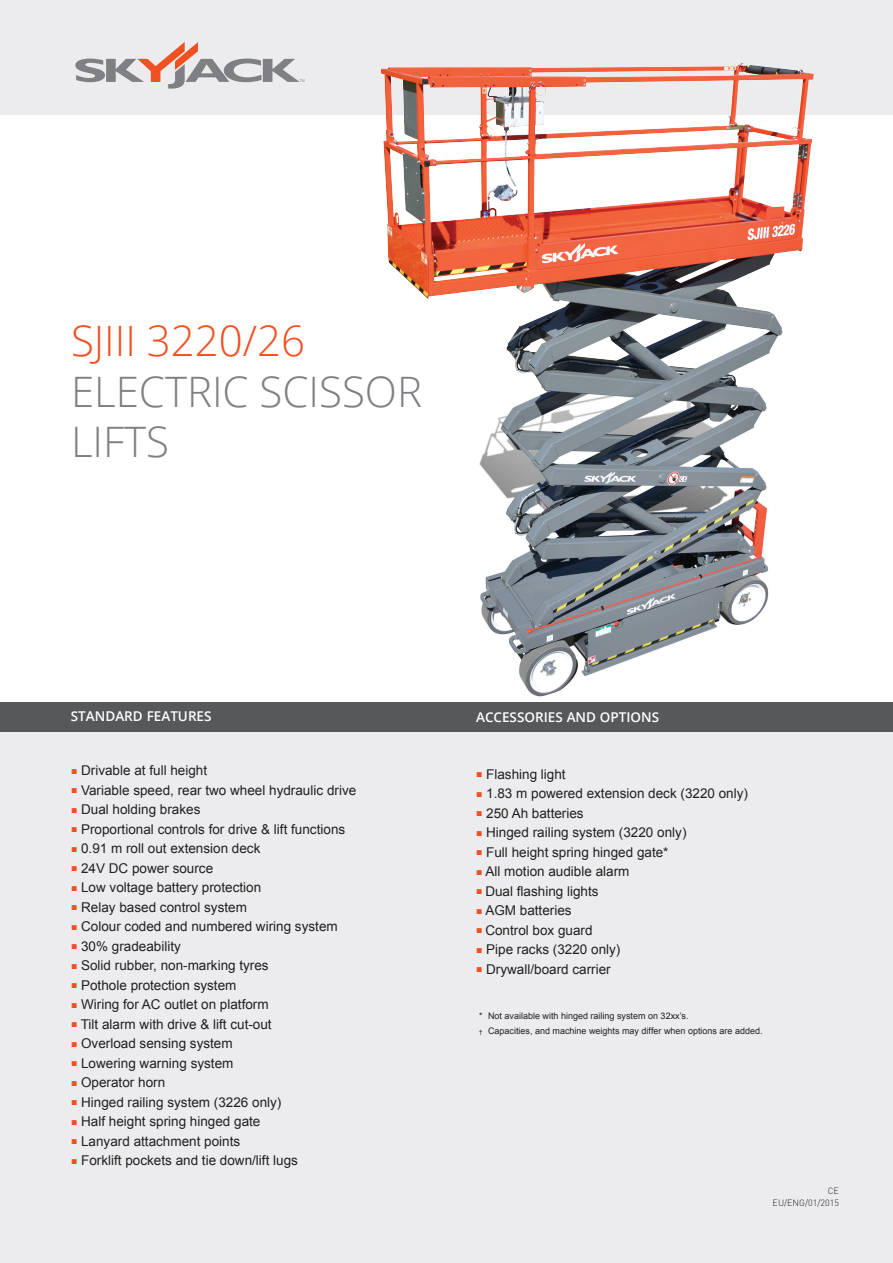
<style>
.page{position:relative;width:893px;height:1263px;background:#fff}
.page>*{position:absolute;margin:0;border:0;box-sizing:border-box;transform-origin:0 0}
.t1{font:300 42px/50.4px "Open Sans";color:#7e8083}
.t2{font:300 42px "Open Sans";color:#f05022}
.t3{font:13.5px "Arial";color:#231f20}
.t4{font:600 13.5px "Open Sans";color:#fff}
.t5{font:9px/15px "Arial";color:#231f20}
.t6{font:300 9px/12px "DIN";color:#231f20;text-align:right}
.s1{font-size:10.5px;color:#f05022}
.s2{font-size:6px}
</style>
<div class="page">
<div style="left:0;top:716px;width:893px;height:547px;background:#ececee"></div>
<div style="left:0;top:0;width:893px;height:114px;background:#ececee"></div>
<svg style="left:75px;top:42px;width:229px;height:47px"></svg>
<div style="left:0;top:702px;width:893px;height:29px;background:#57585a"></div>
<img style="left:381px;top:63px;width:401px;height:634px">
<h1 class="t2" style="left:71px;top:312px;width:236px">SJIII 3220/26</h1>
<h1 class="t1" style="left:71px;top:365px;width:352px">ELECTRIC SCISSOR<br>LIFTS</h1>
<p class="t4" style="left:71px;top:707px;width:142px">STANDARD FEATURES</p>
<p class="t4" style="left:476px;top:708px;width:185px">ACCESSORIES AND OPTIONS</p>
<p class="t3" style="left:71px;top:761px;width:138px"><span class="s1">■</span> Drivable at full height</p>
<p class="t3" style="left:71px;top:781px;width:287px"><span class="s1">■</span> Variable speed, rear two wheel hydraulic drive</p>
<p class="t3" style="left:71px;top:800px;width:131px"><span class="s1">■</span> Dual holding brakes</p>
<p class="t3" style="left:71px;top:820px;width:276px"><span class="s1">■</span> Proportional controls for drive &amp; lift functions</p>
<p class="t3" style="left:71px;top:839px;width:191px"><span class="s1">■</span> 0.91 m roll out extension deck</p>
<p class="t3" style="left:71px;top:859px;width:144px"><span class="s1">■</span> 24V DC power source</p>
<p class="t3" style="left:71px;top:878px;width:192px"><span class="s1">■</span> Low voltage battery protection</p>
<p class="t3" style="left:71px;top:898px;width:177px"><span class="s1">■</span> Relay based control system</p>
<p class="t3" style="left:71px;top:917px;width:268px"><span class="s1">■</span> Colour coded and numbered wiring system</p>
<p class="t3" style="left:71px;top:937px;width:111px"><span class="s1">■</span> 30% gradeability</p>
<p class="t3" style="left:71px;top:956px;width:199px"><span class="s1">■</span> Solid rubber, non-marking tyres</p>
<p class="t3" style="left:71px;top:976px;width:167px"><span class="s1">■</span> Pothole protection system</p>
<p class="t3" style="left:71px;top:995px;width:199px"><span class="s1">■</span> Wiring for AC outlet on platform</p>
<p class="t3" style="left:71px;top:1015px;width:202px"><span class="s1">■</span> Tilt alarm with drive &amp; lift cut-out</p>
<p class="t3" style="left:71px;top:1034px;width:163px"><span class="s1">■</span> Overload sensing system</p>
<p class="t3" style="left:71px;top:1054px;width:164px"><span class="s1">■</span> Lowering warning system</p>
<p class="t3" style="left:71px;top:1073px;width:96px"><span class="s1">■</span> Operator horn</p>
<p class="t3" style="left:71px;top:1093px;width:212px"><span class="s1">■</span> Hinged railing system (3226 only)</p>
<p class="t3" style="left:71px;top:1112px;width:191px"><span class="s1">■</span> Half height spring hinged gate</p>
<p class="t3" style="left:71px;top:1132px;width:171px"><span class="s1">■</span> Lanyard attachment points</p>
<p class="t3" style="left:71px;top:1151px;width:228px"><span class="s1">■</span> Forklift pockets and tie down/lift lugs</p>
<p class="t3" style="left:476px;top:765px;width:91px"><span class="s1">■</span> Flashing light</p>
<p class="t3" style="left:476px;top:784px;width:273px"><span class="s1">■</span> 1.83 m powered extension deck (3220 only)</p>
<p class="t3" style="left:476px;top:804px;width:109px"><span class="s1">■</span> 250 Ah batteries</p>
<p class="t3" style="left:476px;top:823px;width:212px"><span class="s1">■</span> Hinged railing system (3220 only)</p>
<p class="t3" style="left:476px;top:843px;width:194px"><span class="s1">■</span> Full height spring hinged gate*</p>
<p class="t3" style="left:476px;top:862px;width:155px"><span class="s1">■</span> All motion audible alarm</p>
<p class="t3" style="left:476px;top:882px;width:124px"><span class="s1">■</span> Dual flashing lights</p>
<p class="t3" style="left:476px;top:901px;width:97px"><span class="s1">■</span> AGM batteries</p>
<p class="t3" style="left:476px;top:921px;width:118px"><span class="s1">■</span> Control box guard</p>
<p class="t3" style="left:476px;top:940px;width:146px"><span class="s1">■</span> Pipe racks (3220 only)</p>
<p class="t3" style="left:476px;top:960px;width:136px"><span class="s1">■</span> Drywall/board carrier</p>
<p class="t5" style="left:479px;top:1008px;width:285px">* Not available with hinged railing system on 32xx’s.<br><span class="s2">†</span> Capacities, and machine weights may differ when options are added.</p>
<p class="t6" style="left:773px;top:1185px;width:68px">CE<br>EU/ENG/01/2015</p>
</div>
